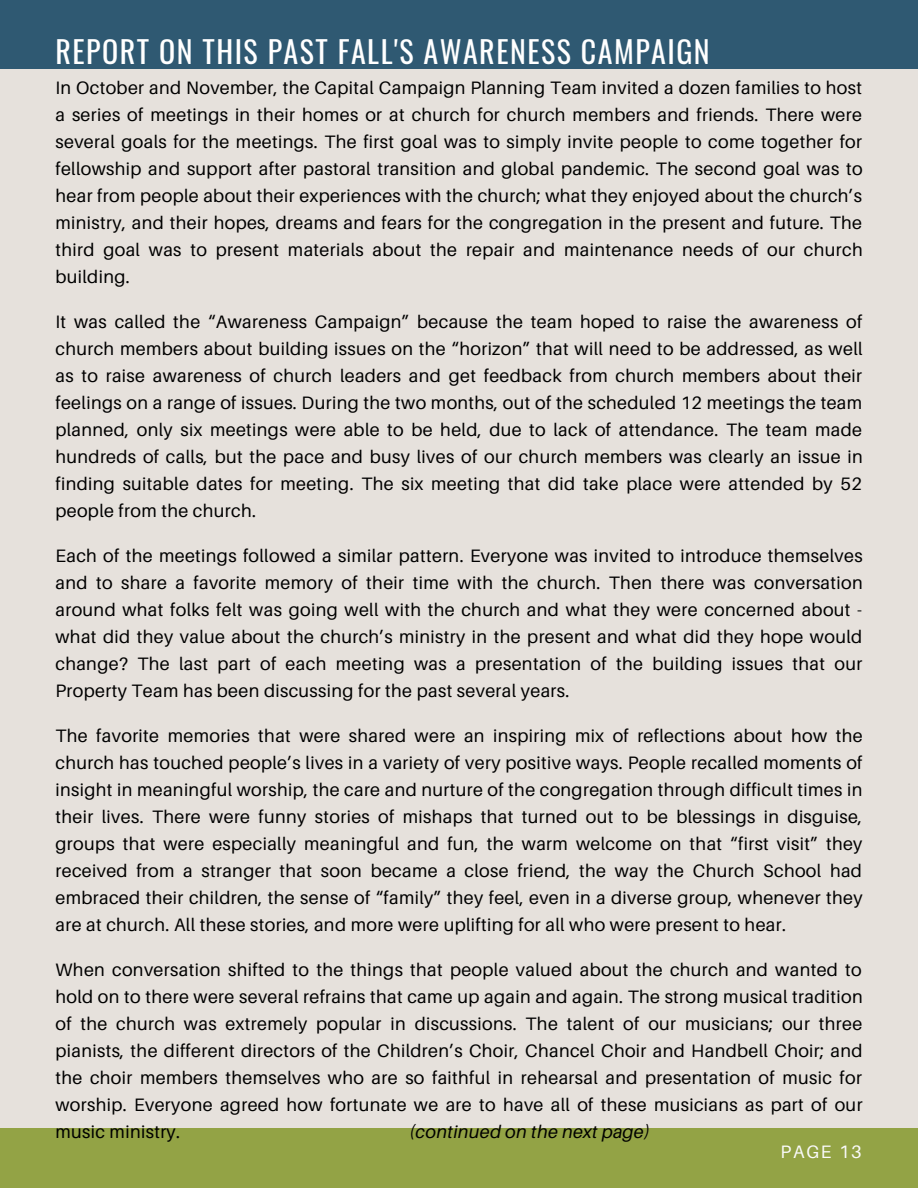
<style>
.page{position:relative;width:918px;height:1188px;background:#e6e1dc}
.page>*{position:absolute;margin:0;border:0;box-sizing:border-box;transform-origin:0 0}
.t1{font:30px "Oswald";letter-spacing:.05em;color:#fff}
.t2{font:18px/27px "Aileron";letter-spacing:.02em;color:#000;text-align:justify}
.t3{font:italic 18px "Aileron";letter-spacing:.02em;color:#000}
.t4{font:18px "Aileron";letter-spacing:.1em;color:#fafafa}
</style>
<div class="page">
<div style="left:0;top:0;width:918px;height:68px;background:#2f5972"></div>
<div style="left:0;top:1128px;width:918px;height:60px;background:#93a345"></div>
<h1 class="t1" style="left:55px;top:29px;width:656px">REPORT ON THIS PAST FALL'S AWARENESS CAMPAIGN</h1>
<p class="t2" style="left:55px;top:74px;width:809px">In October and November, the Capital Campaign Planning Team invited a dozen families to host a series of meetings in their homes or at church for church members and friends. There were several goals for the meetings. The first goal was to simply invite people to come together for fellowship and support after pastoral transition and global pandemic. The second goal was to hear from people about their experiences with the church; what they enjoyed about the church’s ministry, and their hopes, dreams and fears for the congregation in the present and future. The third goal was to present materials about the repair and maintenance needs of our church building.</p>
<p class="t2" style="left:55px;top:308px;width:809px">It was called the “Awareness Campaign” because the team hoped to raise the awareness of church members about building issues on the “horizon” that will need to be addressed, as well as to raise awareness of church leaders and get feedback from church members about their feelings on a range of issues. During the two months, out of the scheduled 12 meetings the team planned, only six meetings were able to be held, due to lack of attendance. The team made hundreds of calls, but the pace and busy lives of our church members was clearly an issue in finding suitable dates for meeting. The six meeting that did take place were attended by 52 people from the church.</p>
<p class="t2" style="left:55px;top:542px;width:809px">Each of the meetings followed a similar pattern. Everyone was invited to introduce themselves and to share a favorite memory of their time with the church. Then there was conversation around what folks felt was going well with the church and what they were concerned about - what did they value about the church’s ministry in the present and what did they hope would change? The last part of each meeting was a presentation of the building issues that our Property Team has been discussing for the past several years.</p>
<p class="t2" style="left:55px;top:722px;width:809px">The favorite memories that were shared were an inspiring mix of reflections about how the church has touched people’s lives in a variety of very positive ways. People recalled moments of insight in meaningful worship, the care and nurture of the congregation through difficult times in their lives. There were funny stories of mishaps that turned out to be blessings in disguise, groups that were especially meaningful and fun, the warm welcome on that “first visit” they received from a stranger that soon became a close friend, the way the Church School had embraced their children, the sense of “family” they feel, even in a diverse group, whenever they are at church. All these stories, and more were uplifting for all who were present to hear.</p>
<p class="t2" style="left:55px;top:956px;width:809px">When conversation shifted to the things that people valued about the church and wanted to hold on to there were several refrains that came up again and again. The strong musical tradition of the church was extremely popular in discussions. The talent of our musicians; our three pianists, the different directors of the Children’s Choir, Chancel Choir and Handbell Choir; and the choir members themselves who are so faithful in rehearsal and presentation of music for worship. Everyone agreed how fortunate we are to have all of these musicians as part of our music ministry.</p>
<p class="t3" style="left:410px;top:1121px;width:242px">(continued on the next page)</p>
<p class="t4" style="left:781px;top:1141px;width:83px">PAGE 13</p>
</div>
